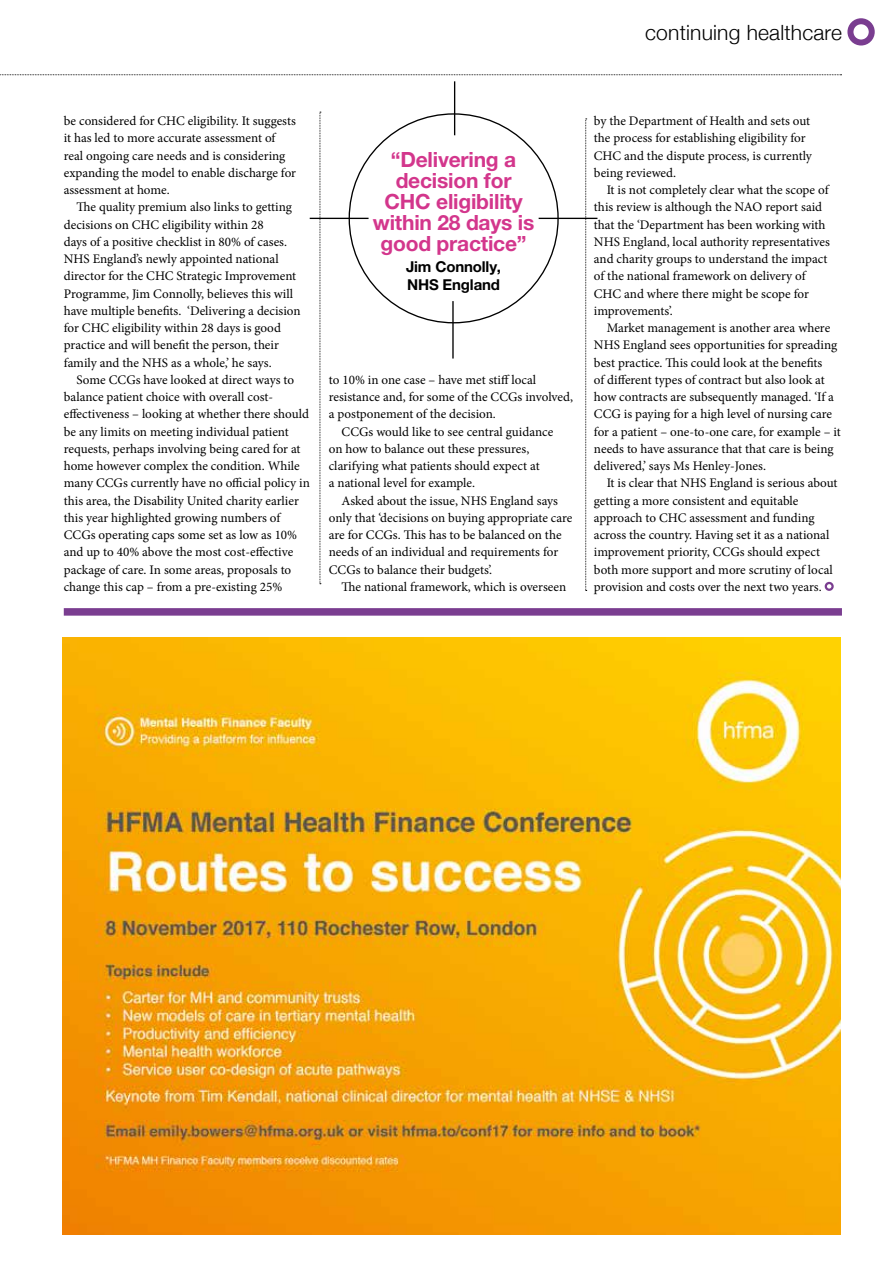
<style>
.page{position:relative;width:893px;height:1263px;background:#fff}
.page>*{position:absolute;margin:0;border:0;box-sizing:border-box;transform-origin:0 0}
.t1{font:700 21px/21px "Helvetica Neue LT Pro";letter-spacing:-.01em;color:#d3368c;text-align:center}
.t2{font:300 21px "Helvetica Neue";letter-spacing:.01em;color:#000}
.t3{font:700 15px/18px "Helvetica Neue LT Pro";letter-spacing:-.01em;color:#000}
.t4{font:13.2px/17.2px "Minion Pro";color:#000}
</style>
<div class="page">
<svg style="left:0;top:74px;width:841px;height:1px"></svg>
<div style="left:847px;top:18px;width:28px;height:28px;border:6px solid #7a3d90;border-radius:50%"></div>
<img style="left:63px;top:637px;width:778px;height:598px">
<div style="left:64px;top:608px;width:778px;height:8px;background:#7a3d90"></div>
<div style="left:825px;top:582px;width:9px;height:9px;border:2px solid #7a3d90;border-radius:50%"></div>
<svg style="left:320px;top:112px;width:1px;height:472px"></svg>
<svg style="left:585px;top:119px;width:2px;height:472px"></svg>
<hr style="left:310px;top:218px;width:77px;height:1px;background:#000">
<hr style="left:520px;top:218px;width:77px;height:1px;background:#000">
<hr style="left:452px;top:281px;width:2px;height:78px;background:#000">
<hr style="left:454px;top:81px;width:1px;height:78px;background:#000">
<div style="left:369px;top:135px;width:170px;height:166px;background:#fff;border-radius:50%"></div>
<h1 class="t2" style="left:645px;top:15px;width:198px">continuing healthcare</h1>
<p class="t4" style="left:64px;top:112px;width:234px">be considered for CHC eligibility. It suggests it has led to more accurate assessment of real ongoing care needs and is considering expanding the model to enable discharge for assessment at home.</p>
<p class="t4" style="left:64px;top:199px;width:238px;text-indent:13px">The quality premium also links to getting decisions on CHC eligibility within 28<br>days of a positive checklist in 80% of cases.<br>NHS England’s newly appointed national director for the CHC Strategic Improvement Programme, Jim Connolly, believes this will have multiple benefits. ‘Delivering a decision for CHC eligibility within 28 days is good practice and will benefit the person, their family and the NHS as a whole,’ he says.</p>
<p class="t4" style="left:64px;top:371px;width:248px;text-indent:13px">Some CCGs have looked at direct ways to balance patient choice with overall cost&shy;effectiveness – looking at whether there should be any limits on meeting individual patient requests, perhaps involving being cared for at home however complex the condition. While many CCGs currently have no official policy in this area, the Disability United charity earlier this year highlighted growing numbers of CCGs operating caps some set as low as 10% and up to 40% above the most cost-effective package of care. In some areas, proposals to change this cap – from a pre-existing 25%</p>
<p class="t4" style="left:329px;top:371px;width:246px">to 10% in one case – have met stiff local resistance and, for some of the CCGs involved, a postponement of the decision.</p>
<h1 class="t1" style="left:373px;top:149px;width:163px">“Delivering a decision for<br>CHC eligibility within 28 days is good practice”</h1>
<p class="t3" style="left:406px;top:258px;width:97px">Jim Connolly,<br>NHS England</p>
<p class="t4" style="left:329px;top:423px;width:226px;text-indent:13px">CCGs would like to see central guidance on how to balance out these pressures, clarifying what patients should expect at<br>a national level for example.</p>
<p class="t4" style="left:329px;top:492px;width:245px;text-indent:13px">Asked about the issue, NHS England says only that ‘decisions on buying appropriate care are for CCGs. This has to be balanced on the needs of an individual and requirements for CCGs to balance their budgets’.</p>
<p class="t4" style="left:342px;top:578px;width:226px">The national framework, which is overseen</p>
<p class="t4" style="left:594px;top:112px;width:220px">by the Department of Health and sets out the process for establishing eligibility for CHC and the dispute process, is currently being reviewed.</p>
<p class="t4" style="left:594px;top:181px;width:237px;text-indent:13px">It is not completely clear what the scope of this review is although the NAO report said that the ‘Department has been working with NHS England, local authority representatives and charity groups to understand the impact of the national framework on delivery of CHC and where there might be scope for improvements’.</p>
<p class="t4" style="left:594px;top:319px;width:248px;text-indent:13px">Market management is another area where NHS England sees opportunities for spreading best practice. This could look at the benefits<br>of different types of contract but also look at how contracts are subsequently managed. ‘If a CCG is paying for a high level of nursing care for a patient – one-to-one care, for example – it needs to have assurance that that care is being delivered,’ says Ms Henley-Jones.</p>
<p class="t4" style="left:594px;top:474px;width:245px;text-indent:13px">It is clear that NHS England is serious about getting a more consistent and equitable approach to CHC assessment and funding across the country. Having set it as a national improvement priority, CCGs should expect both more support and more scrutiny of local provision and costs over the next two years.</p>
</div>
